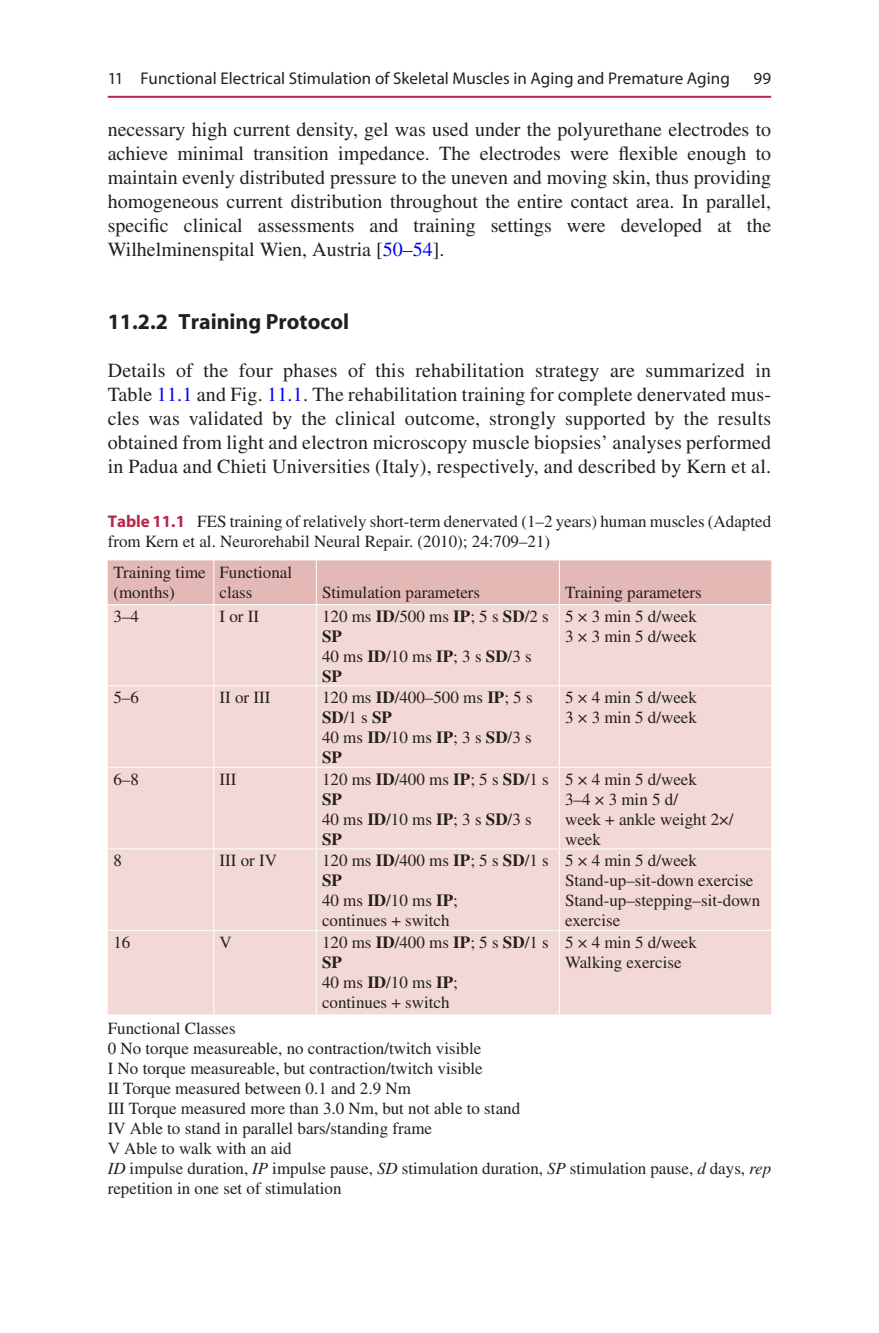
<style>
.page{position:relative;width:879px;height:1333px;background:#fff}
.page>*{position:absolute;margin:0;border:0;box-sizing:border-box;transform-origin:0 0}
.t1{font:700 22px "Cvqpmx Myriad";color:#231f20}
.t2{font:20px/24px "Rhlpcc Times";color:#231f20;text-align:justify}
.t3{font:17px/20px "Rhlpcc Times";color:#231f20}
.t4{font:17px "Jfwknt Myriad";letter-spacing:.005em;color:#231f20}
.t5{font:700 17px "Qrtwlg Times";color:#231f20}
.s1{color:#0000fa}
.s2{font-family:"Cvqpmx Myriad";font-weight:700;color:#b6274b}
.s3{font-family:"Qrtwlg Times";font-weight:700}
.s4{font-family:"Rhlpcc Times";font-weight:400}
.s5{font-family:"Srjkrg Times";font-style:italic}
</style>
<div class="page">
<div style="left:108px;top:560px;width:663px;height:44px;background:#e4b8b4"></div>
<div style="left:108px;top:605px;width:663px;height:409px;background:#f2d9d5"></div>
<hr style="left:213px;top:560px;width:1px;height:44px;background:#fff">
<hr style="left:316px;top:560px;width:1px;height:44px;background:#fff">
<hr style="left:559px;top:560px;width:1px;height:44px;background:#fff">
<hr style="left:213px;top:605px;width:1px;height:80px;background:#fff">
<hr style="left:316px;top:605px;width:1px;height:80px;background:#fff">
<hr style="left:559px;top:605px;width:1px;height:80px;background:#fff">
<hr style="left:108px;top:685px;width:106px;height:1px;background:#fff">
<hr style="left:214px;top:685px;width:102px;height:1px;background:#fff">
<hr style="left:213px;top:686px;width:1px;height:80px;background:#fff">
<hr style="left:316px;top:685px;width:243px;height:1px;background:#fff">
<hr style="left:316px;top:686px;width:1px;height:80px;background:#fff">
<hr style="left:559px;top:685px;width:212px;height:1px;background:#fff">
<hr style="left:559px;top:686px;width:1px;height:80px;background:#fff">
<hr style="left:108px;top:766px;width:106px;height:1px;background:#fff">
<hr style="left:214px;top:766px;width:102px;height:1px;background:#fff">
<hr style="left:213px;top:767px;width:1px;height:81px;background:#fff">
<hr style="left:316px;top:766px;width:243px;height:1px;background:#fff">
<hr style="left:316px;top:767px;width:1px;height:81px;background:#fff">
<hr style="left:559px;top:766px;width:212px;height:1px;background:#fff">
<hr style="left:559px;top:767px;width:1px;height:81px;background:#fff">
<hr style="left:108px;top:848px;width:106px;height:1px;background:#fff">
<hr style="left:214px;top:848px;width:102px;height:1px;background:#fff">
<hr style="left:213px;top:849px;width:1px;height:80px;background:#fff">
<hr style="left:316px;top:848px;width:243px;height:1px;background:#fff">
<hr style="left:316px;top:849px;width:1px;height:80px;background:#fff">
<hr style="left:559px;top:848px;width:212px;height:1px;background:#fff">
<hr style="left:559px;top:849px;width:1px;height:80px;background:#fff">
<hr style="left:316px;top:929px;width:244px;height:1px;background:#fff">
<hr style="left:214px;top:929px;width:102px;height:1px;background:#fff">
<hr style="left:316px;top:930px;width:1px;height:84px;background:#fff">
<hr style="left:560px;top:929px;width:211px;height:1px;background:#fff">
<hr style="left:559px;top:930px;width:1px;height:84px;background:#fff">
<hr style="left:108px;top:929px;width:106px;height:1px;background:#fff">
<hr style="left:213px;top:930px;width:1px;height:84px;background:#fff">
<hr style="left:108px;top:96px;width:663px;height:2px;background:#b6274b">
<p class="t4" style="left:108px;top:70px;width:624px">11 Functional Electrical Stimulation of Skeletal Muscles in Aging and Premature Aging</p>
<p class="t4" style="left:753px;top:70px;width:19px">99</p>
<p class="t2" style="left:108px;top:118px;width:665px">necessary high current density, gel was used under the polyurethane electrodes to achieve minimal transition impedance. The electrodes were flexible enough to maintain evenly distributed pressure to the uneven and moving skin, thus providing homogeneous current distribution throughout the entire contact area. In parallel, specific clinical assessments and training settings were developed at the Wilhelminenspital Wien, Austria [<span class="s1">50</span>–<span class="s1">54</span>].</p>
<p class="t1" style="left:108px;top:310px;width:243px">11.2.2 Training Protocol</p>
<p class="t2" style="left:108px;top:358px;width:665px">Details of the four phases of this rehabilitation strategy are summarized in Table <span class="s1">11.1</span> and Fig. <span class="s1">11.1</span>. The rehabilitation training for complete denervated mus&shy;cles was validated by the clinical outcome, strongly supported by the results obtained from light and electron microscopy muscle biopsies’ analyses performed in Padua and Chieti Universities (Italy), respectively, and described by Kern et al.</p>
<p class="t3" style="left:108px;top:511px;width:665px"><span class="s2">Table 11.1</span> FES training of relatively short-term denervated (1–2 years) human muscles (Adapted from Kern et al. Neurorehabil Neural Repair. (2010); 24:709–21)</p>
<p class="t3" style="left:113px;top:562px;width:94px">Training time (months)</p>
<p class="t3" style="left:219px;top:562px;width:74px">Functional class</p>
<p class="t3" style="left:322px;top:582px;width:160px">Stimulation parameters</p>
<p class="t3" style="left:565px;top:582px;width:138px">Training parameters</p>
<p class="t3" style="left:113px;top:605px;width:27px">3–4</p>
<p class="t3" style="left:219px;top:605px;width:41px">I or II</p>
<p class="t3" style="left:322px;top:605px;width:228px">120 ms <span class="s3">ID</span>/500 ms <span class="s3">IP</span>; 5 s <span class="s3">SD</span>/2 s</p>
<p class="t5" style="left:322px;top:625px;width:21px">SP</p>
<p class="t3" style="left:322px;top:645px;width:211px">40 ms <span class="s3">ID</span>/10 ms <span class="s3">IP</span>; 3 s <span class="s3">SD</span>/3 s</p>
<p class="t5" style="left:322px;top:665px;width:21px">SP</p>
<p class="t3" style="left:113px;top:687px;width:27px">5–6</p>
<p class="t3" style="left:219px;top:687px;width:52px">II or III</p>
<p class="t3" style="left:322px;top:687px;width:212px">120 ms <span class="s3">ID</span>/400–500 ms <span class="s3">IP</span>; 5 s</p>
<p class="t5" style="left:322px;top:707px;width:71px">SD<span class="s4">/1 s</span> SP</p>
<p class="t3" style="left:322px;top:727px;width:211px">40 ms <span class="s3">ID</span>/10 ms <span class="s3">IP</span>; 3 s <span class="s3">SD</span>/3 s</p>
<p class="t5" style="left:322px;top:747px;width:21px">SP</p>
<p class="t3" style="left:113px;top:768px;width:27px">6–8</p>
<p class="t3" style="left:219px;top:768px;width:18px">III</p>
<p class="t3" style="left:322px;top:768px;width:228px">120 ms <span class="s3">ID</span>/400 ms <span class="s3">IP</span>; 5 s <span class="s3">SD</span>/1 s</p>
<p class="t5" style="left:322px;top:788px;width:21px">SP</p>
<p class="t3" style="left:322px;top:808px;width:211px">40 ms <span class="s3">ID</span>/10 ms <span class="s3">IP</span>; 3 s <span class="s3">SD</span>/3 s</p>
<p class="t5" style="left:322px;top:828px;width:21px">SP</p>
<p class="t3" style="left:113px;top:850px;width:10px">8</p>
<p class="t3" style="left:219px;top:850px;width:59px">III or IV</p>
<p class="t3" style="left:322px;top:850px;width:228px">120 ms <span class="s3">ID</span>/400 ms <span class="s3">IP</span>; 5 s <span class="s3">SD</span>/1 s</p>
<p class="t5" style="left:322px;top:870px;width:21px">SP</p>
<p class="t3" style="left:322px;top:890px;width:138px">40 ms <span class="s3">ID</span>/10 ms <span class="s3">IP</span>; continues + switch</p>
<p class="t3" style="left:113px;top:931px;width:18px">16</p>
<p class="t3" style="left:219px;top:931px;width:14px">V</p>
<p class="t3" style="left:322px;top:931px;width:228px">120 ms <span class="s3">ID</span>/400 ms <span class="s3">IP</span>; 5 s <span class="s3">SD</span>/1 s</p>
<p class="t5" style="left:322px;top:951px;width:21px">SP</p>
<p class="t3" style="left:322px;top:971px;width:138px">40 ms <span class="s3">ID</span>/10 ms <span class="s3">IP</span>; continues + switch</p>
<p class="t3" style="left:565px;top:605px;width:133px">5 × 3 min 5 d/week<br>3 × 3 min 5 d/week</p>
<p class="t3" style="left:565px;top:687px;width:133px">5 × 4 min 5 d/week<br>3 × 3 min 5 d/week</p>
<p class="t3" style="left:565px;top:768px;width:170px">5 × 4 min 5 d/week<br>3–4 × 3 min 5 d/<br>week + ankle weight 2×/ week</p>
<p class="t3" style="left:565px;top:850px;width:197px">5 × 4 min 5 d/week<br>Stand-up–sit-down exercise<br>Stand-up–stepping–sit-down exercise</p>
<p class="t3" style="left:565px;top:931px;width:133px">5 × 4 min 5 d/week<br>Walking exercise</p>
<p class="t3" style="left:108px;top:1018px;width:665px">Functional Classes<br>0 No torque measureable, no contraction/twitch visible<br>I No torque measureable, but contraction/twitch visible<br>II Torque measured between 0.1 and 2.9 Nm<br>III Torque measured more than 3.0 Nm, but not able to stand<br>IV Able to stand in parallel bars/standing frame<br>V Able to walk with an aid<br><span class="s5">ID</span> impulse duration, <span class="s5">IP</span> impulse pause, <span class="s5">SD</span> stimulation duration, <span class="s5">SP</span> stimulation pause, <span class="s5">d</span> days, <span class="s5">rep </span>repetition in one set of stimulation</p>
</div>
